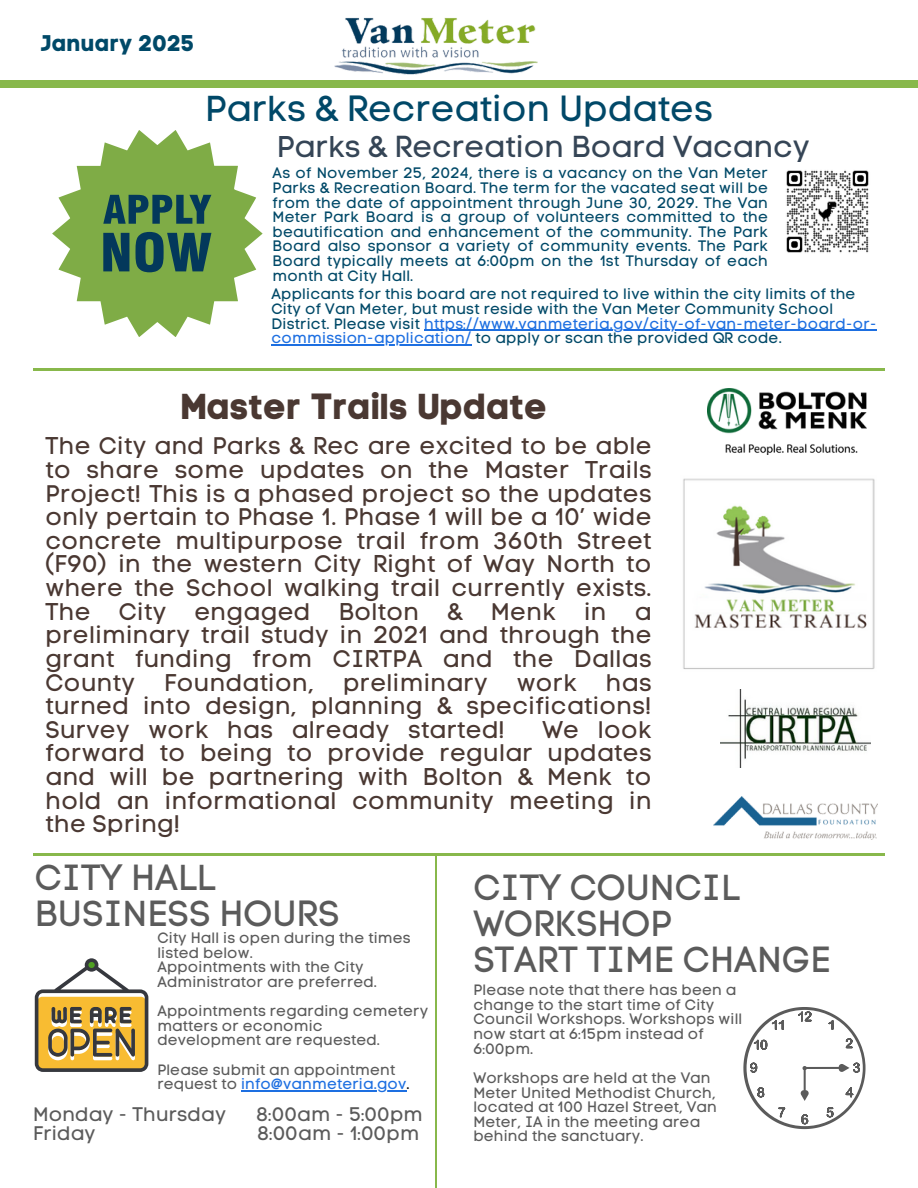
<style>
.page{position:relative;width:918px;height:1188px;background:#fff}
.page>*{position:absolute;margin:0;border:0;box-sizing:border-box;transform-origin:0 0}
.t1{font:36px/36px "Code Pro Normal LC";color:#5b5b5b}
.t2{font:36px "Code Pro Normal LC";color:#004868}
.t3{font:36px "Code Pro Bold LC";color:#4a3832}
.t4{font:30px "Code Pro Normal LC";color:#354556}
.t5{font:24px/23.7px "Code Pro Normal LC";letter-spacing:.015em;color:#4a3832;text-align:justify}
.t6{font:22.5px "Code Pro Bold LC";letter-spacing:.02em;color:#004968}
.t7{font:19.5px "Code Pro Normal LC";letter-spacing:.01em;color:#5b5b5b}
.t8{font:15px/14.7px "Code Pro Normal LC";letter-spacing:.015em;color:#004968;text-align:justify}
.t9{font:15px/14.7px "Code Pro Normal LC";letter-spacing:.01em;color:#5b5b5b}
.s1{color:#1d6fe1}
.s2{color:#000}
</style>
<div class="page">
<img style="left:334px;top:17px;width:204px;height:58px">
<div style="left:0;top:80px;width:918px;height:8px;background:#88b84b"></div>
<hr style="left:33px;top:854px;width:852px;height:2px;background:#88b84b">
<svg style="left:35px;top:958px;width:113px;height:114px"></svg>
<hr style="left:435px;top:856px;width:2px;height:332px;background:#88b84b">
<img style="left:786px;top:170px;width:83px;height:83px">
<svg style="left:52px;top:130px;width:210px;height:207px"></svg>
<svg style="left:743px;top:1007px;width:123px;height:122px"></svg>
<img style="left:721px;top:690px;width:149px;height:78px">
<img style="left:708px;top:389px;width:159px;height:65px">
<img style="left:683px;top:478px;width:192px;height:191px">
<img style="left:713px;top:796px;width:164px;height:43px">
<hr style="left:241px;top:1090px;width:166px;height:1px;background:#1d6fe1">
<hr style="left:424px;top:330px;width:453px;height:1px;background:#1d6fe1">
<hr style="left:271px;top:344px;width:201px;height:2px;background:#1d6fe1">
<hr style="left:33px;top:369px;width:852px;height:2px;background:#88b84b">
<p class="t6" style="left:41px;top:30px;width:155px">January 2025</p>
<h5 class="t2" style="left:205px;top:87px;width:509px">Parks &amp; Recreation Updates</h5>
<p class="t4" style="left:277px;top:129px;width:535px">Parks &amp; Recreation Board Vacancy</p>
<p class="t8" style="left:273px;top:166px;width:497px">As of November 25, 2024, there is a vacancy on the Van Meter Parks &amp; Recreation Board. The term for the vacated seat will be from the date of appointment through June 30, 2029. The Van Meter Park Board is a group of volunteers committed to the beautification and enhancement of the community. The Park Board also sponsor a variety of community events. The Park Board typically meets at 6:00pm on the 1st Thursday of each month at City Hall.</p>
<h6 class="t8" style="left:271px;top:287px;width:607px;text-align:left">Applicants for this board are not required to live within the city limits of the<br>City of Van Meter, but must reside with the Van Meter Community School<br>District. Please visit <span class="s1">https://www.vanmeteria.gov/city-of-van-meter-board-or-</span></h6>
<p class="t8" style="left:271px;top:331px;width:512px"><span class="s1">commission-application/</span> to apply or scan the provided QR code.</p>
<p class="t3" style="left:180px;top:385px;width:369px">Master Trails Update</p>
<p class="t5" style="left:46px;top:434px;width:608px">The City and Parks &amp; Rec are excited to be able to share some updates on the Master Trails Project! This is a phased project so the updates only pertain to Phase 1. Phase 1 will be a 10’ wide concrete multipurpose trail from 360th Street (F90) in the western City Right of Way North to where the School walking trail currently exists.<br>The City engaged Bolton &amp; Menk in a preliminary trail study in 2021 and through the grant funding from CIRTPA and the Dallas County Foundation, preliminary work has turned into design, planning &amp; specifications!<br>Survey work has already started!</p>
<p class="t5" style="left:46px;top:718px;width:608px;text-indent:497px">We look forward to being to provide regular updates and will be partnering with Bolton &amp; Menk to hold an informational community meeting in the Spring!</p>
<h3 class="t1" style="left:35px;top:859px;width:306px">CITY HALL<br>BUSINESS HOURS</h3>
<p class="t9" style="left:157px;top:930px;width:255px">City Hall is open during the times listed below.</p>
<h4 class="t9" style="left:157px;top:960px;width:221px">Appointments with the City<br>Administrator are preferred.</h4>
<p class="t9" style="left:157px;top:1003px;width:272px">Appointments regarding cemetery matters or economic development are requested.</p>
<p class="t9" style="left:157px;top:1062px;width:254px">Please submit an appointment request to <span class="s1">info@vanmeteria.gov</span><span class="s2">.</span></p>
<p class="t7" style="left:33px;top:1102px;width:194px">Monday - Thursday</p>
<p class="t7" style="left:256px;top:1102px;width:168px">8:00am - 5:00pm</p>
<h2 class="t7" style="left:33px;top:1121px;width:64px">Friday</h2>
<h2 class="t7" style="left:257px;top:1121px;width:163px">8:00am - 1:00pm</h2>
<p class="t1" style="left:473px;top:869px;width:359px">CITY COUNCIL<br>WORKSHOP<br>START TIME CHANGE</p>
<p class="t9" style="left:473px;top:983px;width:270px">Please note that there has been a change to the start time of City<br>Council Workshops. Workshops will now start at 6:15pm instead of<br>6:00pm.</p>
<h1 class="t9" style="left:473px;top:1070px;width:245px">Workshops are held at the Van<br>Meter United Methodist Church, located at 100 Hazel Street, Van<br>Meter, IA in the meeting area behind the sanctuary.</h1>
</div>
